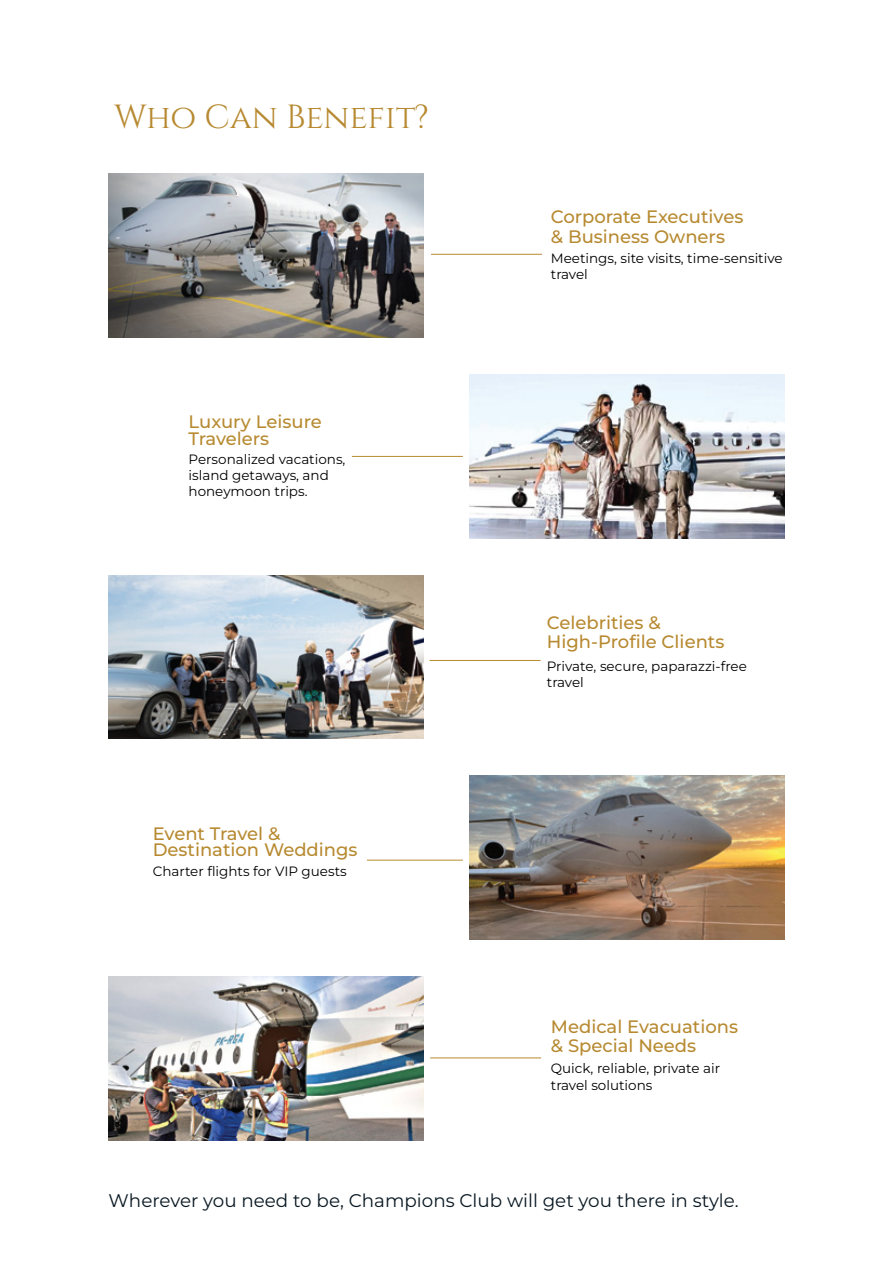
<style>
.page{position:relative;width:893px;height:1263px;background:#fff}
.page>*{position:absolute;margin:0;border:0;box-sizing:border-box;transform-origin:0 0}
.t1{font:33.3px "Cinzel";color:#b78a31}
.t2{font:18.3px "Montserrat";color:#091822}
.t3{font:500 18px/19.2px "Montserrat";color:#b78a31}
.t4{font:13.5px/16.2px "Montserrat";color:#000}
</style>
<div class="page">
<img style="left:109px;top:174px;width:315px;height:164px">
<img style="left:469px;top:374px;width:315px;height:164px">
<img style="left:109px;top:575px;width:315px;height:164px">
<img style="left:469px;top:776px;width:315px;height:163px">
<img style="left:109px;top:976px;width:315px;height:164px">
<hr style="left:352px;top:456px;width:111px;height:1px;background:#b78a31">
<hr style="left:367px;top:860px;width:96px;height:1px;background:#b78a31">
<hr style="left:430px;top:660px;width:111px;height:1px;background:#b78a31">
<hr style="left:430px;top:1058px;width:111px;height:1px;background:#b78a31">
<hr style="left:431px;top:254px;width:111px;height:1px;background:#b78a31">
<h1 class="t1" style="left:114px;top:95px;width:316px">Who Can Benefit?</h1>
<h3 class="t3" style="left:189px;top:413px;width:135px;line-height:16.2px">Luxury Leisure<br>Travelers</h3>
<p class="t4" style="left:189px;top:450px;width:158px">Personalized vacations, island getaways, and honeymoon trips.</p>
<h3 class="t3" style="left:153px;top:824px;width:206px;line-height:16.2px">Event Travel &amp;<br>Destination Weddings</h3>
<p class="t4" style="left:153px;top:862px;width:196px">Charter flights for VIP guests</p>
<h3 class="t3" style="left:551px;top:207px;width:194px">Corporate Executives &amp; Business Owners</h3>
<p class="t4" style="left:551px;top:250px;width:233px">Meetings, site visits, time-sensitive travel</p>
<h3 class="t3" style="left:547px;top:612px;width:179px">Celebrities &amp;<br>High-Profile Clients</h3>
<p class="t4" style="left:547px;top:657px;width:201px">Private, secure, paparazzi-free travel</p>
<h3 class="t3" style="left:551px;top:1016px;width:189px">Medical Evacuations &amp; Special Needs</h3>
<p class="t4" style="left:551px;top:1060px;width:171px">Quick, reliable, private air travel solutions</p>
<h2 class="t2" style="left:109px;top:1187px;width:632px">Wherever you need to be, Champions Club will get you there in style.</h2>
</div>
